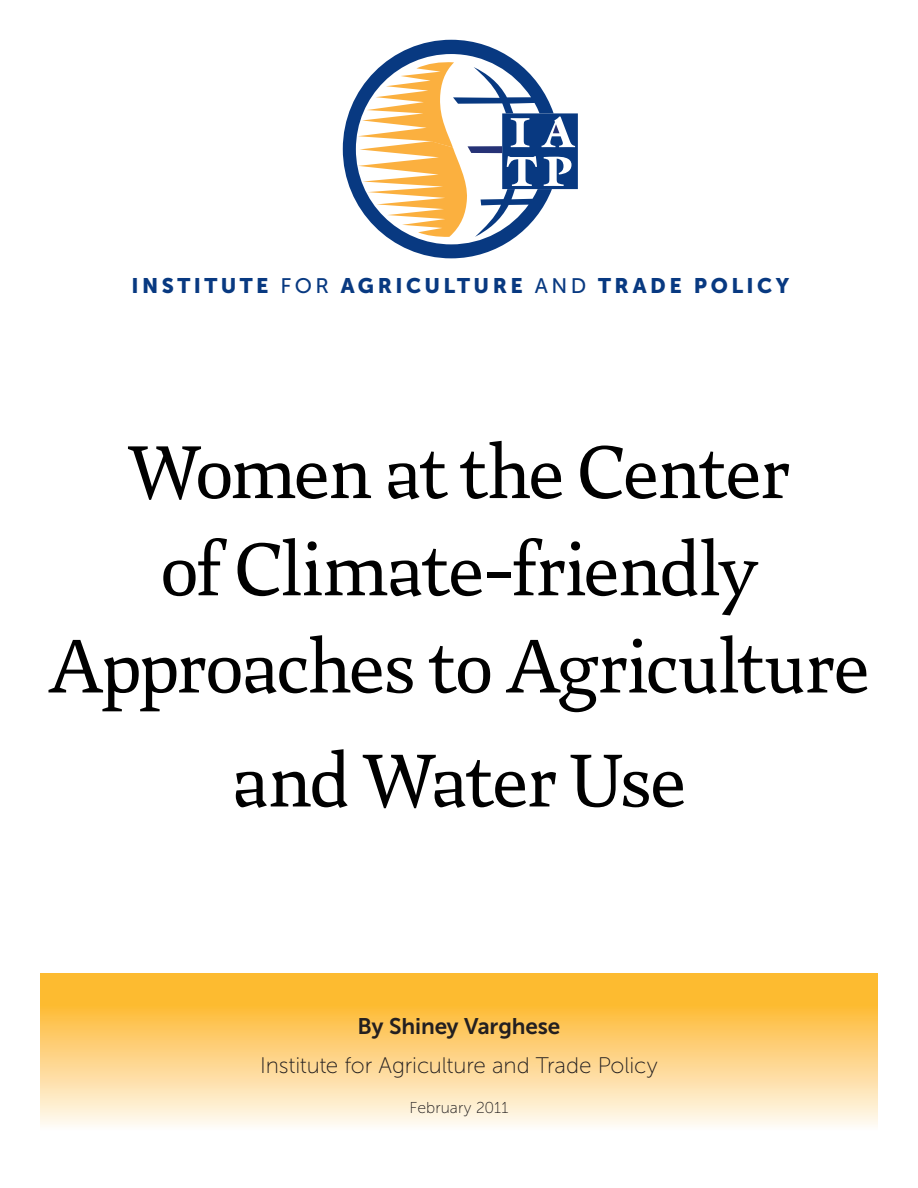
<style>
.page{position:relative;width:918px;height:1188px;background:#fff}
.page>*{position:absolute;margin:0;border:0;box-sizing:border-box;transform-origin:0 0}
.Report_title{font:81px/97.2px "Mokka";letter-spacing:-.03em;color:#000;text-align:center}
.Report_byline_credit{font:22.5px "Museo Sans 100";letter-spacing:-.005em;color:#231f20}
.Report_byline{font:22.5px "Museo Sans 700";letter-spacing:-.005em;color:#231f20}
.Footer_heading{font:21px "Museo Sans 900";letter-spacing:.165em;color:#083981}
.Report_byline_date{font:15.75px "Museo Sans 100";letter-spacing:.005em;color:#231f20}
.s1{font-family:"Museo Sans 500"}
</style>
<div class="page">
<svg style="left:343px;top:40px;width:174px;height:218px"></svg>
<svg style="left:358px;top:62px;width:220px;height:175px"></svg>
<svg style="left:40px;top:974px;width:838px;height:151px;background:#fdd27e"></svg>
<p class="Footer_heading" style="left:132px;top:273px;width:659px">INSTITUTE <span class="s1">FOR</span> AGRICULTURE <span class="s1">AND</span> TRADE POLICY</p>
<p class="Report_title" style="left:48px;top:425px;width:824px">Women at the Center<br>of Climate-friendly<br>Approaches to Agriculture</p>
<p class="Report_title" style="left:231px;top:734px;width:457px">and Water Use</p>
<p class="Report_byline" style="left:358px;top:1013px;width:204px">By Shiney Varghese</p>
<p class="Report_byline_credit" style="left:260px;top:1054px;width:399px">Institute for Agriculture and Trade Policy</p>
<p class="Report_byline_date" style="left:410px;top:1099px;width:100px">February 2011</p>
</div>
